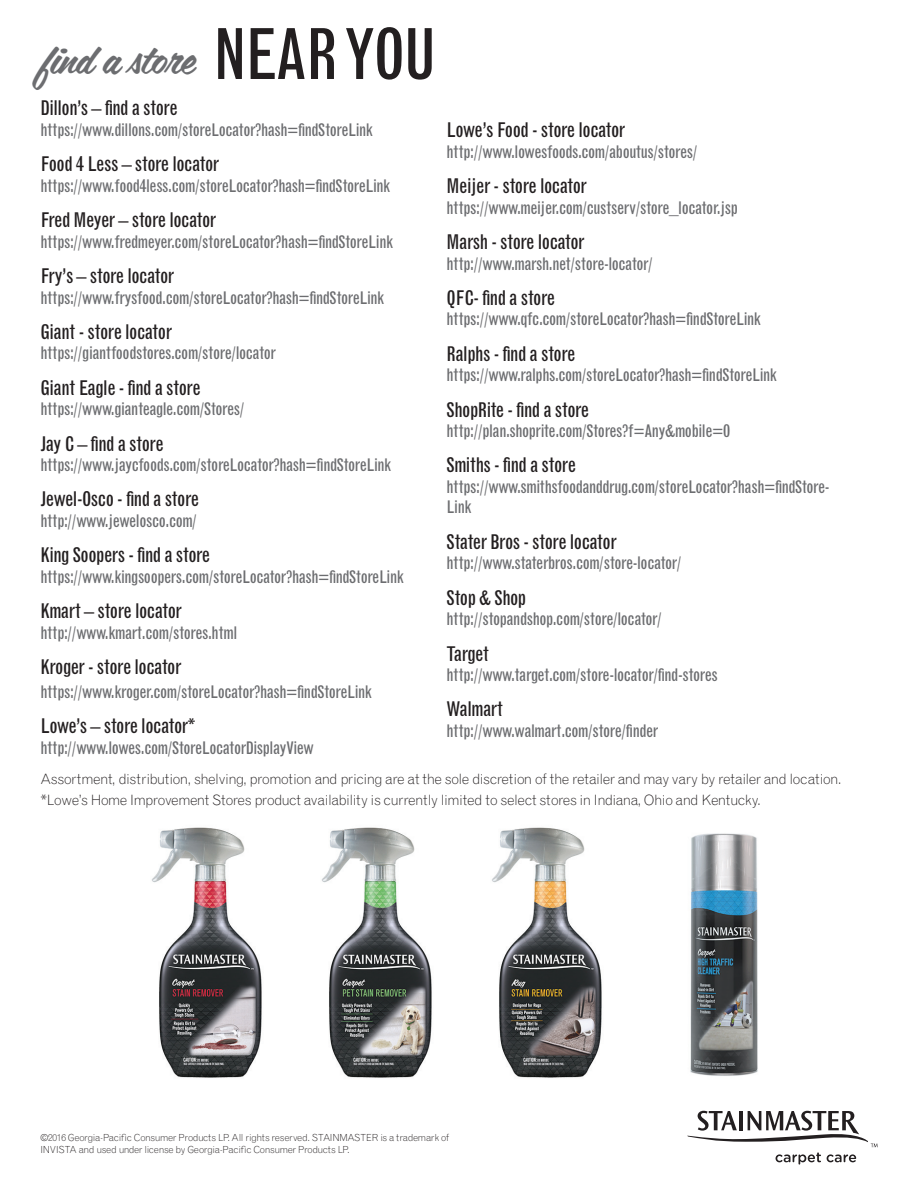
<style>
.page{position:relative;width:918px;height:1188px;background:#fff}
.page>*{position:absolute;margin:0;border:0;box-sizing:border-box;transform-origin:0 0}
.t1{font:39px "Coffee Service";color:#6c6d70}
.t2{font:condensed 19.95px "Grotesque";letter-spacing:-.025em;color:#231f20}
.t3{font:condensed 17.1px/20.5px "Grotesque";letter-spacing:-.025em;color:#6c6d70}
.t4{font:300 14.25px/21.6px "Grotesque";letter-spacing:-.035em;color:#231f20}
.t5{font:300 9.75px/11.7px "Grotesque";letter-spacing:-.03em;color:#231f20}
.s1{font-family:"Grotesque";font-stretch:condensed;font-size:69px;color:#231f20}
</style>
<div class="page">
<img style="left:152px;top:827px;width:110px;height:251px">
<img style="left:322px;top:827px;width:110px;height:251px">
<img style="left:492px;top:827px;width:110px;height:251px">
<img style="left:690px;top:833px;width:68px;height:243px">
<svg style="left:687px;top:1111px;width:190px;height:54px"></svg>
<h1 class="t1" style="left:40px;top:33px;width:397px">find a store <span class="s1">NEAR YOU</span></h1>
<p class="t2" style="left:40px;top:97px;width:139px">Dillon’s – find a store</p>
<p class="t3" style="left:40px;top:120px;width:334px">https://www.dillons.com/storeLocator?hash=findStoreLink</p>
<p class="t2" style="left:40px;top:153px;width:180px">Food 4 Less – store locator</p>
<p class="t3" style="left:40px;top:176px;width:351px">https://www.food4less.com/storeLocator?hash=findStoreLink</p>
<p class="t2" style="left:40px;top:208px;width:177px">Fred Meyer – store locator</p>
<p class="t3" style="left:40px;top:232px;width:354px">https://www.fredmeyer.com/storeLocator?hash=findStoreLink</p>
<p class="t2" style="left:40px;top:264px;width:135px">Fry’s – store locator</p>
<p class="t3" style="left:40px;top:287px;width:345px">https://www.frysfood.com/storeLocator?hash=findStoreLink</p>
<p class="t2" style="left:40px;top:320px;width:133px">Giant - store locator</p>
<p class="t3" style="left:40px;top:343px;width:237px">https://giantfoodstores.com/store/locator</p>
<p class="t2" style="left:40px;top:376px;width:162px">Giant Eagle - find a store</p>
<p class="t3" style="left:40px;top:399px;width:206px">https://www.gianteagle.com/Stores/</p>
<p class="t2" style="left:40px;top:432px;width:125px">Jay C – find a store</p>
<p class="t3" style="left:40px;top:455px;width:352px">https://www.jaycfoods.com/storeLocator?hash=findStoreLink</p>
<p class="t2" style="left:40px;top:488px;width:160px">Jewel-Osco - find a store</p>
<p class="t3" style="left:40px;top:511px;width:158px">http://www.jewelosco.com/</p>
<p class="t2" style="left:40px;top:544px;width:171px">King Soopers - find a store</p>
<p class="t3" style="left:40px;top:567px;width:365px">https://www.kingsoopers.com/storeLocator?hash=findStoreLink</p>
<p class="t2" style="left:40px;top:599px;width:143px">Kmart – store locator</p>
<p class="t3" style="left:40px;top:623px;width:198px">http://www.kmart.com/stores.html</p>
<p class="t2" style="left:40px;top:655px;width:143px">Kroger - store locator</p>
<p class="t3" style="left:40px;top:682px;width:333px">https://www.kroger.com/storeLocator?hash=findStoreLink</p>
<p class="t2" style="left:40px;top:715px;width:156px">Lowe’s – store locator*</p>
<p class="t3" style="left:40px;top:738px;width:275px">http://www.lowes.com/StoreLocatorDisplayView</p>
<p class="t2" style="left:447px;top:118px;width:180px">Lowe’s Food - store locator</p>
<p class="t3" style="left:447px;top:142px;width:253px">http://www.lowesfoods.com/aboutus/stores/</p>
<p class="t2" style="left:447px;top:174px;width:142px">Meijer - store locator</p>
<p class="t3" style="left:447px;top:197px;width:293px">https://www.meijer.com/custserv/store_locator.jsp</p>
<p class="t2" style="left:447px;top:230px;width:140px">Marsh - store locator</p>
<p class="t3" style="left:447px;top:253px;width:208px">http://www.marsh.net/store-locator/</p>
<p class="t2" style="left:447px;top:286px;width:110px">QFC- find a store</p>
<p class="t3" style="left:447px;top:309px;width:316px">https://www.qfc.com/storeLocator?hash=findStoreLink</p>
<p class="t2" style="left:447px;top:342px;width:130px">Ralphs - find a store</p>
<p class="t3" style="left:447px;top:365px;width:332px">https://www.ralphs.com/storeLocator?hash=findStoreLink</p>
<p class="t2" style="left:447px;top:398px;width:144px">ShopRite - find a store</p>
<p class="t3" style="left:447px;top:421px;width:285px">http://plan.shoprite.com/Stores?f=Any&amp;mobile=0</p>
<p class="t2" style="left:447px;top:454px;width:131px">Smiths - find a store</p>
<p class="t3" style="left:447px;top:477px;width:385px">https://www.smithsfoodanddrug.com/storeLocator?hash=findStore-<br>Link</p>
<p class="t2" style="left:447px;top:530px;width:172px">Stater Bros - store locator</p>
<p class="t3" style="left:447px;top:553px;width:237px">http://www.staterbros.com/store-locator/</p>
<p class="t2" style="left:447px;top:586px;width:81px">Stop &amp; Shop</p>
<p class="t3" style="left:447px;top:609px;width:217px">http://stopandshop.com/store/locator/</p>
<p class="t2" style="left:447px;top:642px;width:44px">Target</p>
<p class="t3" style="left:447px;top:665px;width:273px">http://www.target.com/store-locator/find-stores</p>
<p class="t2" style="left:447px;top:698px;width:58px">Walmart</p>
<p class="t3" style="left:447px;top:721px;width:213px">http://www.walmart.com/store/finder</p>
<p class="t4" style="left:40px;top:768px;width:803px">Assortment, distribution, shelving, promotion and pricing are at the sole discretion of the retailer and may vary by retailer and location. *Lowe’s Home Improvement Stores product availability is currently limited to select stores in Indiana, Ohio and Kentucky.</p>
<p class="t5" style="left:40px;top:1132px;width:410px">©2016 Georgia-Pacific Consumer Products LP. All rights reserved. STAINMASTER is a trademark of<br>INVISTA and used under license by Georgia-Pacific Consumer Products LP.</p>
</div>
